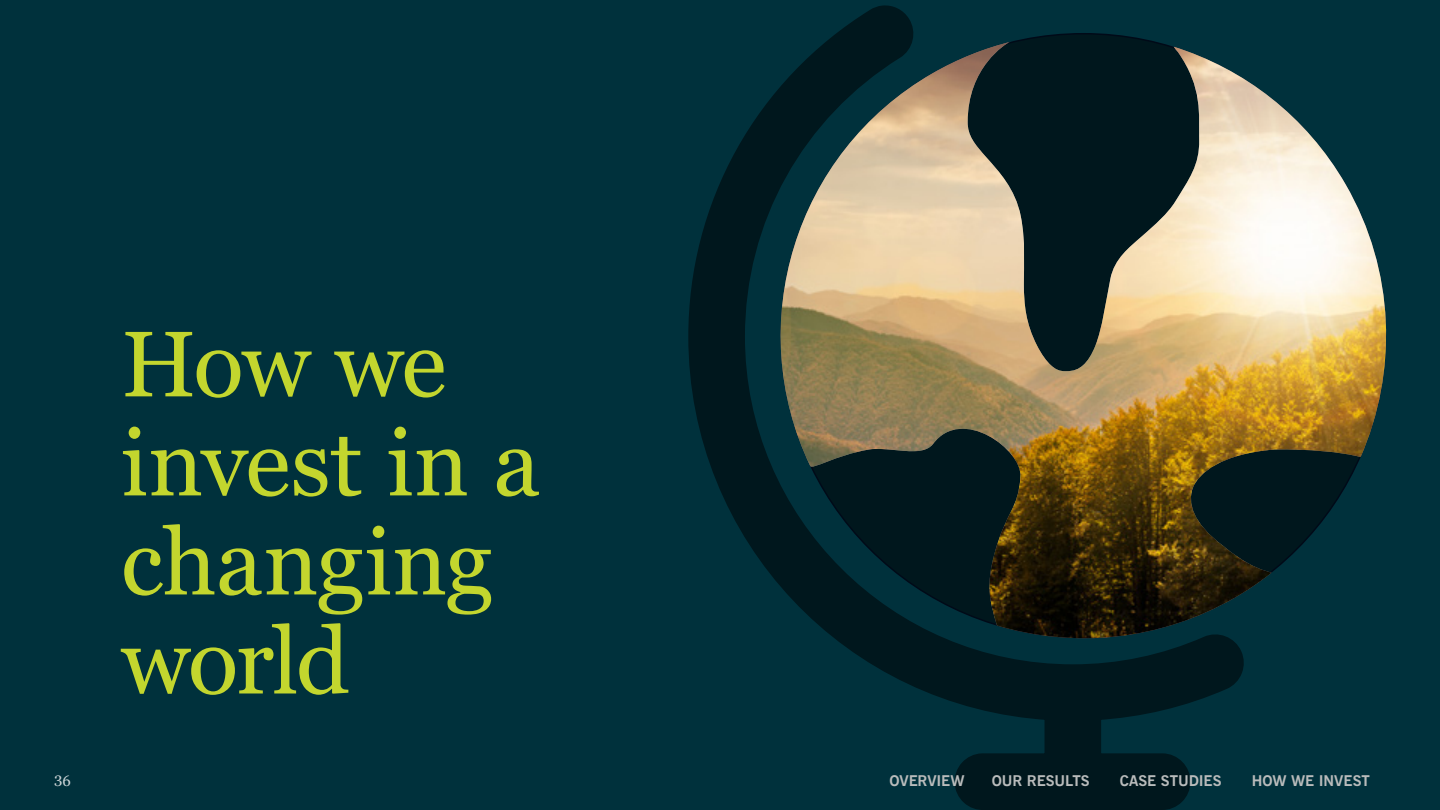
<style>
.page{position:relative;width:1440px;height:810px;background:#00313c}
.page>*{position:absolute;margin:0;border:0;box-sizing:border-box;transform-origin:0 0}
.t1{font:93px/99px "Georgia";letter-spacing:-.015em;color:#c3d62e}
.t2{font:700 15px "News Gothic BT";letter-spacing:-.005em;color:#babcbc}
.t3{font:15px "Georgia Pro";color:#fff}
</style>
<div class="page">
<img style="left:1252px;top:84px;width:135px;height:503px">
<svg style="left:688px;top:5px;width:564px;height:805px"></svg>
<h1 class="t1" style="left:121px;top:311px;width:421px">How we invest in a changing world</h1>
<p class="t3" style="left:54px;top:773px;width:18px">36</p>
<p class="t2" style="left:889px;top:772px;width:77px">OVERVIEW</p>
<p class="t2" style="left:991px;top:772px;width:99px">OUR RESULTS</p>
<p class="t2" style="left:1120px;top:772px;width:103px">CASE STUDIES</p>
<p class="t2" style="left:1251px;top:772px;width:120px">HOW WE INVEST</p>
</div>
